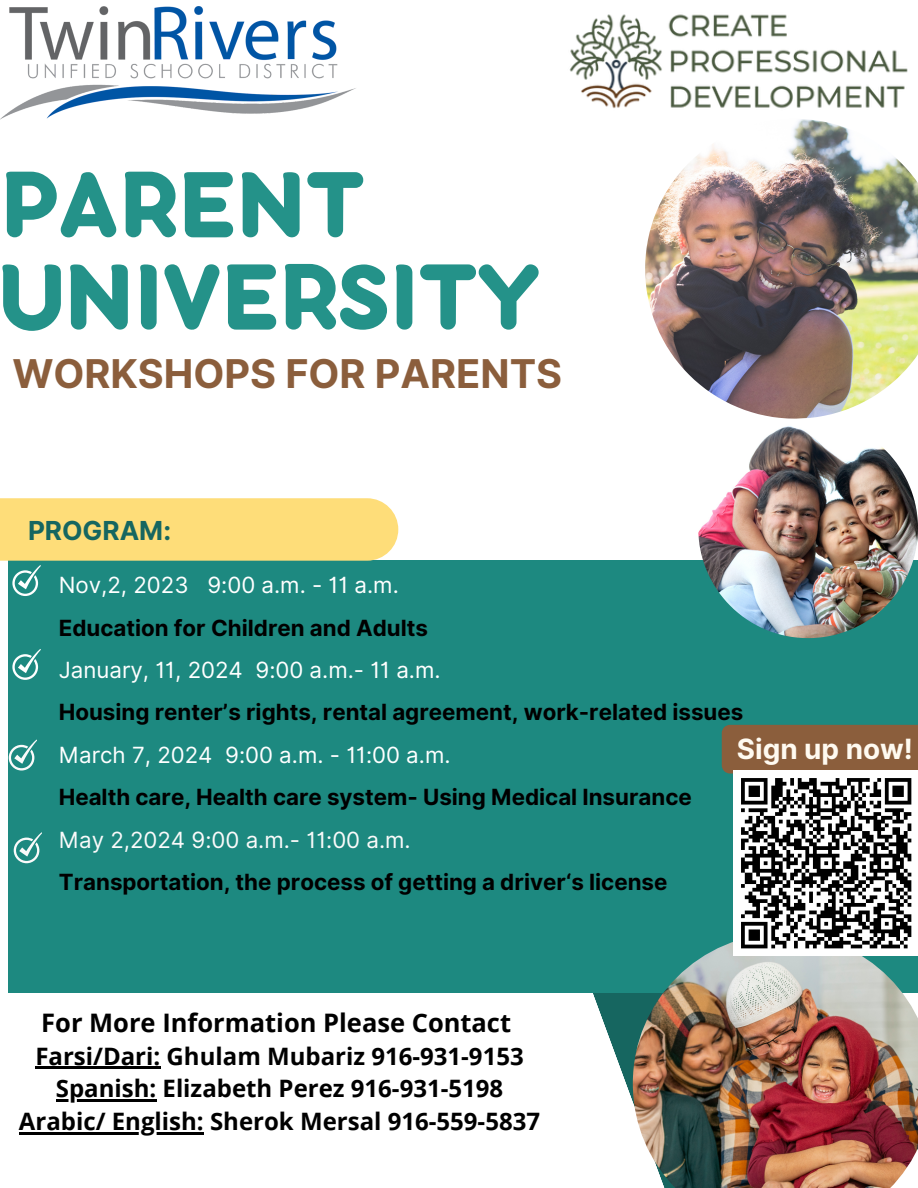
<style>
.page{position:relative;width:918px;height:1188px;background:#fff}
.page>*{position:absolute;margin:0;border:0;box-sizing:border-box;transform-origin:0 0}
.t1{font:700 100.35px/92.2px "Bubbleboddy Neue";color:#249289}
.t2{font:700 39.75px "Inter";color:#8b5e3c}
.t3{font:700 27.9px "Inter";color:#fffaf0}
.t4{font:700 26.25px "Inter";color:#166660}
.t5{font:700 25.5px "Open Sans";color:#000}
.t6{font:700 24px "Open Sans";color:#000}
.t7{font:700 22.35px "Inter";color:#000}
.t8{font:22.35px "Inter";color:#fff}
.t9{font:22.35px "Inter";color:#fafafa}
</style>
<div class="page">
<svg style="left:593px;top:993px;width:40px;height:109px"></svg>
<div style="left:9px;top:561px;width:909px;height:432px;background:#1d8980"></div>
<img style="left:633px;top:946px;width:285px;height:242px">
<svg style="left:0;top:498px;width:398px;height:98px"></svg>
<svg style="left:12px;top:649px;width:28px;height:31px"></svg>
<svg style="left:9px;top:740px;width:28px;height:31px"></svg>
<svg style="left:14px;top:832px;width:28px;height:31px"></svg>
<img style="left:645px;top:119px;width:273px;height:299px">
<img style="left:698px;top:418px;width:220px;height:220px">
<img style="left:0;top:7px;width:356px;height:112px">
<img style="left:569px;top:14px;width:339px;height:95px">
<div style="left:733px;top:770px;width:185px;height:186px;background:#fff"></div>
<svg style="left:722px;top:725px;width:196px;height:225px"></svg>
<hr style="left:35px;top:1067px;width:125px;height:2px;background:#000">
<hr style="left:56px;top:1099px;width:100px;height:3px;background:#000">
<hr style="left:19px;top:1132px;width:185px;height:2px;background:#000">
<p class="t1" style="left:0;top:166px;width:541px">PARENT<br>UNIVERSITY</p>
<p class="t2" style="left:12px;top:350px;width:551px">WORKSHOPS FOR PARENTS</p>
<p class="t4" style="left:28px;top:515px;width:145px">PROGRAM:</p>
<p class="t8" style="left:59px;top:572px;width:342px">Nov,2, 2023 9:00 a.m. - 11 a.m.</p>
<p class="t7" style="left:59px;top:614px;width:371px">Education for Children and Adults</p>
<p class="t8" style="left:59px;top:657px;width:383px">January, 11, 2024 9:00 a.m.- 11 a.m.</p>
<p class="t7" style="left:59px;top:699px;width:686px">Housing renter’s rights, rental agreement, work-related issues</p>
<p class="t8" style="left:59px;top:741px;width:393px">March 7, 2024 9:00 a.m. - 11:00 a.m.</p>
<p class="t7" style="left:59px;top:784px;width:635px">Health care, Health care system- Using Medical Insurance</p>
<p class="t9" style="left:59px;top:826px;width:353px">May 2,2024 9:00 a.m.- 11:00 a.m.</p>
<p class="t7" style="left:59px;top:868px;width:610px">Transportation, the process of getting a driver‘s license</p>
<p class="t3" style="left:737px;top:732px;width:178px">Sign up now!</p>
<p class="t5" style="left:41px;top:1005px;width:471px">For More Information Please Contact</p>
<p class="t6" style="left:35px;top:1039px;width:490px">Farsi/Dari: Ghulam Mubariz 916-931-9153</p>
<p class="t6" style="left:56px;top:1072px;width:449px">Spanish: Elizabeth Perez 916-931-5198</p>
<p class="t6" style="left:19px;top:1104px;width:523px">Arabic/ English: Sherok Mersal 916-559-5837</p>
</div>
